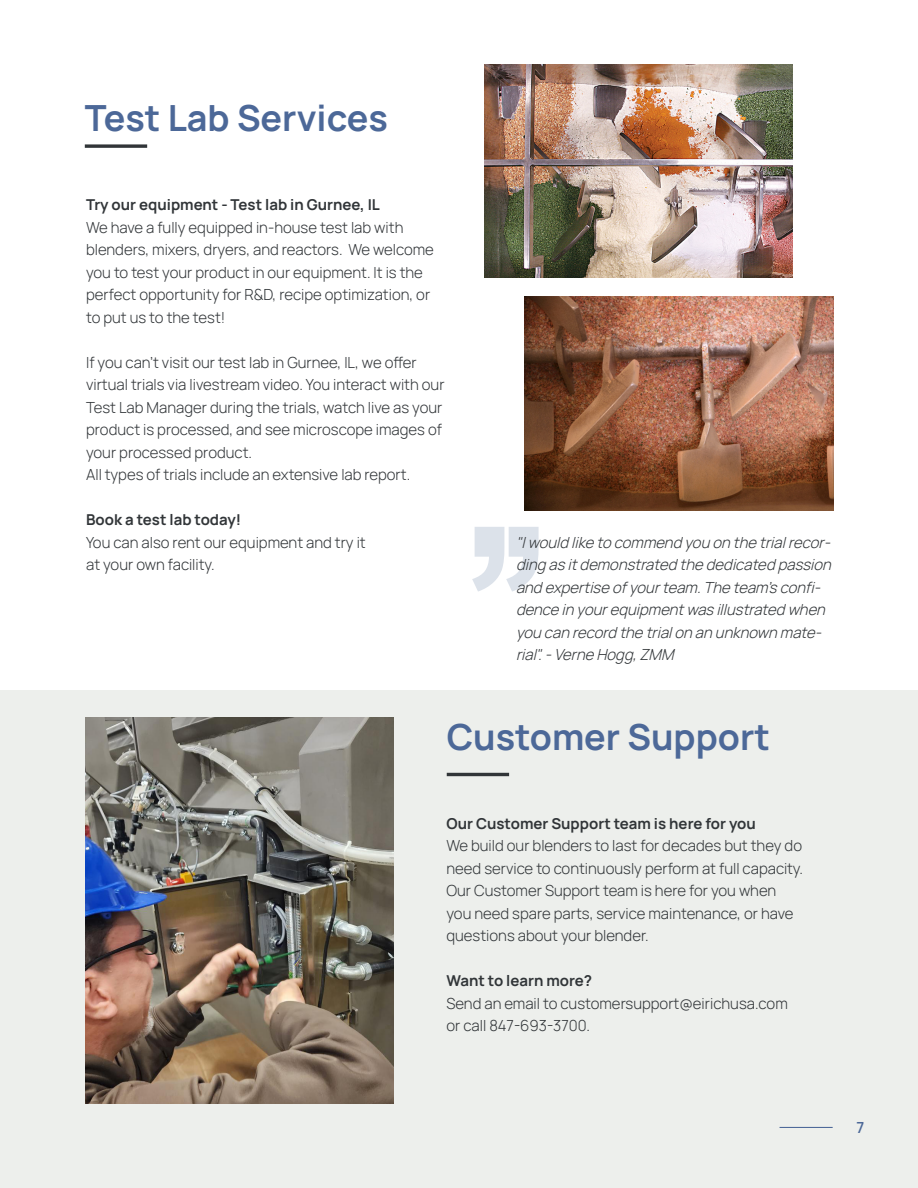
<style>
.page{position:relative;width:918px;height:1188px;background:#fff}
.page>*{position:absolute;margin:0;border:0;box-sizing:border-box;transform-origin:0 0}
.Ü1_-_Hauptüberschrift{font:700 36px "Manrope";color:#4c6898}
.Fließtext{font:300 15px/22.5px "Manrope";color:#313538}
.Fließtext-2{font:italic 300 15px/22.5px "Manrope";color:#313538}
.Fließtext-3{font:700 15px "Manrope";color:#313538}
.Ü3_-_Unterüberschrift{font:300 15px "Manrope";color:#313538}
.Ü3_-_Unterüberschrift-2{font:700 15px "Manrope";color:#313538}
.t1{font:600 15px "Manrope";color:#4c6898}
</style>
<div class="page">
<div style="left:0;top:690px;width:918px;height:498px;background:#edefec"></div>
<svg style="left:85px;top:144px;width:62px;height:4px"></svg>
<hr style="left:447px;top:773px;width:62px;height:3px;background:#313538">
<svg style="left:472px;top:527px;width:67px;height:65px"></svg>
<img style="left:484px;top:64px;width:308px;height:214px">
<img style="left:85px;top:717px;width:308px;height:386px">
<img style="left:525px;top:297px;width:308px;height:213px">
<hr style="left:780px;top:1127px;width:53px;height:1px;background:#4c6898">
<p class="Ü1_-_Hauptüberschrift" style="left:85px;top:93px;width:305px">Test Lab Services</p>
<p class="Fließtext-3" style="left:86px;top:194px;width:295px">Try our equipment - Test lab in Gurnee, IL</p>
<p class="Fließtext" style="left:86px;top:215px;width:349px">We have a fully equipped in-house test lab with blenders, mixers, dryers, and reactors. We welcome you to test your product in our equipment. It is the perfect opportunity for R&amp;D, recipe optimization, or to put us to the test!</p>
<p class="Fließtext" style="left:86px;top:350px;width:360px">If you can't visit our test lab in Gurnee, IL, we offer virtual trials via livestream video. You interact with our Test Lab Manager during the trials, watch live as your product is processed, and see microscope images of your processed product.</p>
<p class="Fließtext" style="left:86px;top:463px;width:326px">All types of trials include an extensive lab report.</p>
<p class="Fließtext-3" style="left:86px;top:509px;width:157px">Book a test lab today!</p>
<p class="Fließtext" style="left:86px;top:530px;width:281px">You can also rent our equipment and try it</p>
<p class="Fließtext" style="left:86px;top:553px;width:130px">at your own facility.</p>
<p class="Fließtext-2" style="left:516px;top:530px;width:321px">"Iwould liketo commend you on thetrialrecor&shy;ding asitdemonstrated thededicated passion and expertiseofyourteam.Theteam'sconfi&shy;dencein yourequipmentwasillustrated when you can record thetrialon an unknown mate&shy;rial".-VerneHogg,ZMM</p>
<p class="Ü1_-_Hauptüberschrift" style="left:447px;top:712px;width:325px">Customer Support</p>
<p class="Fließtext-3" style="left:446px;top:813px;width:311px">Our Customer Support team is here for you</p>
<p class="Fließtext" style="left:446px;top:834px;width:358px">We build our blenders to last for decades but they do need service to continuously perform at full capacity.<br>Our Customer Support team is here for you when you need spare parts, service maintenance, or have questions about your blender.</p>
<p class="Ü3_-_Unterüberschrift-2" style="left:446px;top:970px;width:147px">Want to learn more?</p>
<p class="Ü3_-_Unterüberschrift" style="left:446px;top:992px;width:343px">Send an email to customersupport@eirichusa.com</p>
<p class="Ü3_-_Unterüberschrift" style="left:446px;top:1015px;width:145px">or call 847-693-3700.</p>
<p class="t1" style="left:856px;top:1115px;width:9px">7</p>
</div>
